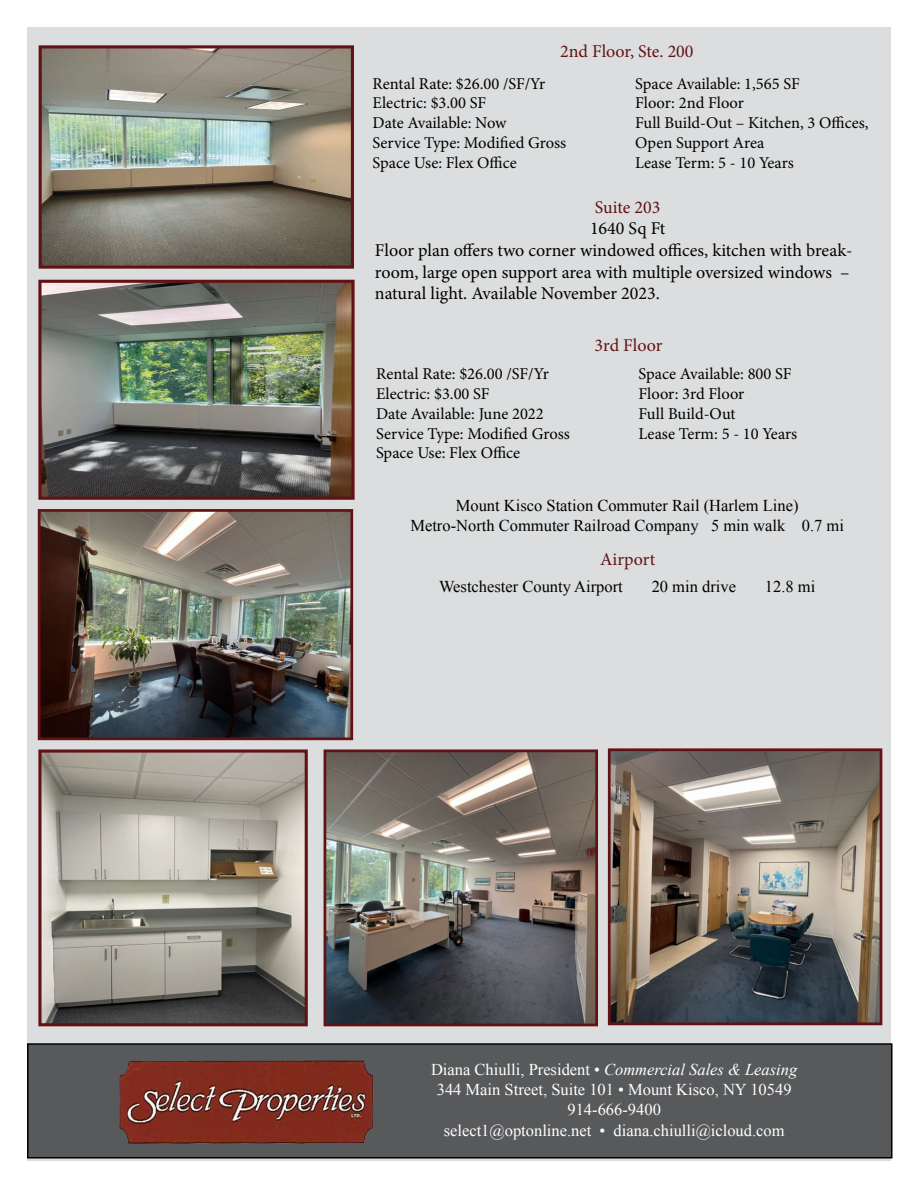
<style>
.page{position:relative;width:918px;height:1188px;background:#fff}
.page>*{position:absolute;margin:0;border:0;box-sizing:border-box;transform-origin:0 0}
.t1{font:18px/21.6px "Minion Pro";color:#000}
.t2{font:18px "Minion Pro";color:#621214}
.t3{font:16.5px/19.8px "Minion Pro";color:#000}
.t4{font:16.5px/19.8px "Times New Roman";color:#fff;text-align:center}
.t5{font:16.5px/19.8px "Times New Roman";color:#000;text-align:center}
.s1{font-style:italic}
</style>
<div class="page">
<div style="left:27px;top:27px;width:864px;height:1134px;background:#dcddde"></div>
<div style="left:28px;top:1044px;width:864px;height:114px;background:#58595b"></div>
<div style="left:27px;top:1043px;width:865px;height:116px;border:2px solid #000"></div>
<img style="left:119px;top:1060px;width:254px;height:84px">
<img style="left:43px;top:49px;width:307px;height:216px">
<div style="left:39px;top:45px;width:315px;height:224px;border:3px solid #621214"></div>
<img style="left:42px;top:513px;width:307px;height:223px">
<div style="left:38px;top:509px;width:315px;height:231px;border:3px solid #621214"></div>
<img style="left:328px;top:753px;width:266px;height:269px">
<div style="left:324px;top:749px;width:274px;height:277px;border:3px solid #621214"></div>
<img style="left:612px;top:752px;width:266px;height:269px">
<div style="left:608px;top:748px;width:274px;height:277px;border:3px solid #621214"></div>
<img style="left:42px;top:753px;width:262px;height:269px">
<div style="left:38px;top:749px;width:270px;height:277px;border:3px solid #621214"></div>
<img style="left:42px;top:284px;width:309px;height:212px">
<div style="left:38px;top:280px;width:317px;height:220px;border:3px solid #621214"></div>
<p class="t2" style="left:560px;top:40px;width:135px">2nd Floor, Ste. 200</p>
<p class="t3" style="left:373px;top:74px;width:195px">Rental Rate: $26.00 /SF/Yr<br>Electric: $3.00 SF<br>Date Available: Now<br>Service Type: Modified Gross<br>Space Use: Flex Office</p>
<p class="t3" style="left:635px;top:74px;width:235px">Space Available: 1,565 SF<br>Floor: 2nd Floor<br>Full Build-Out – Kitchen, 3 Offices,<br>Open Support Area<br>Lease Term: 5 - 10 Years</p>
<p class="t2" style="left:595px;top:195px;width:67px">Suite 203</p>
<p class="t1" style="left:375px;top:218px;width:479px;text-indent:215px">1640 Sq Ft<br>Floor plan offers two corner windowed offices, kitchen with break&shy;room, large open support area with multiple oversized windows – natural light. Available November 2023.</p>
<p class="t2" style="left:595px;top:333px;width:69px">3rd Floor</p>
<p class="t3" style="left:376px;top:364px;width:195px">Rental Rate: $26.00 /SF/Yr<br>Electric: $3.00 SF<br>Date Available: June 2022<br>Service Type: Modified Gross<br>Space Use: Flex Office</p>
<p class="t3" style="left:639px;top:364px;width:160px">Space Available: 800 SF<br>Floor: 3rd Floor<br>Full Build-Out<br>Lease Term: 5 - 10 Years</p>
<p class="t5" style="left:410px;top:496px;width:435px">Mount Kisco Station Commuter Rail (Harlem Line)<br>Metro-North Commuter Railroad Company 5 min walk 0.7 mi</p>
<p class="t2" style="left:600px;top:547px;width:56px">Airport</p>
<p class="t5" style="left:439px;top:577px;width:185px">Westchester County Airport</p>
<p class="t5" style="left:652px;top:577px;width:86px">20 min drive</p>
<p class="t5" style="left:765px;top:577px;width:52px">12.8 mi</p>
<p class="t4" style="left:431px;top:1060px;width:368px">Diana Chiulli, President • <span class="s1">Commercial Sales &amp; Leasing<br></span>344 Main Street, Suite 101 • Mount Kisco, NY 10549<br>914-666-9400</p>
<p class="t4" style="left:444px;top:1121px;width:342px">select1@optonline.net • diana.chiulli@icloud.com</p>
</div>
